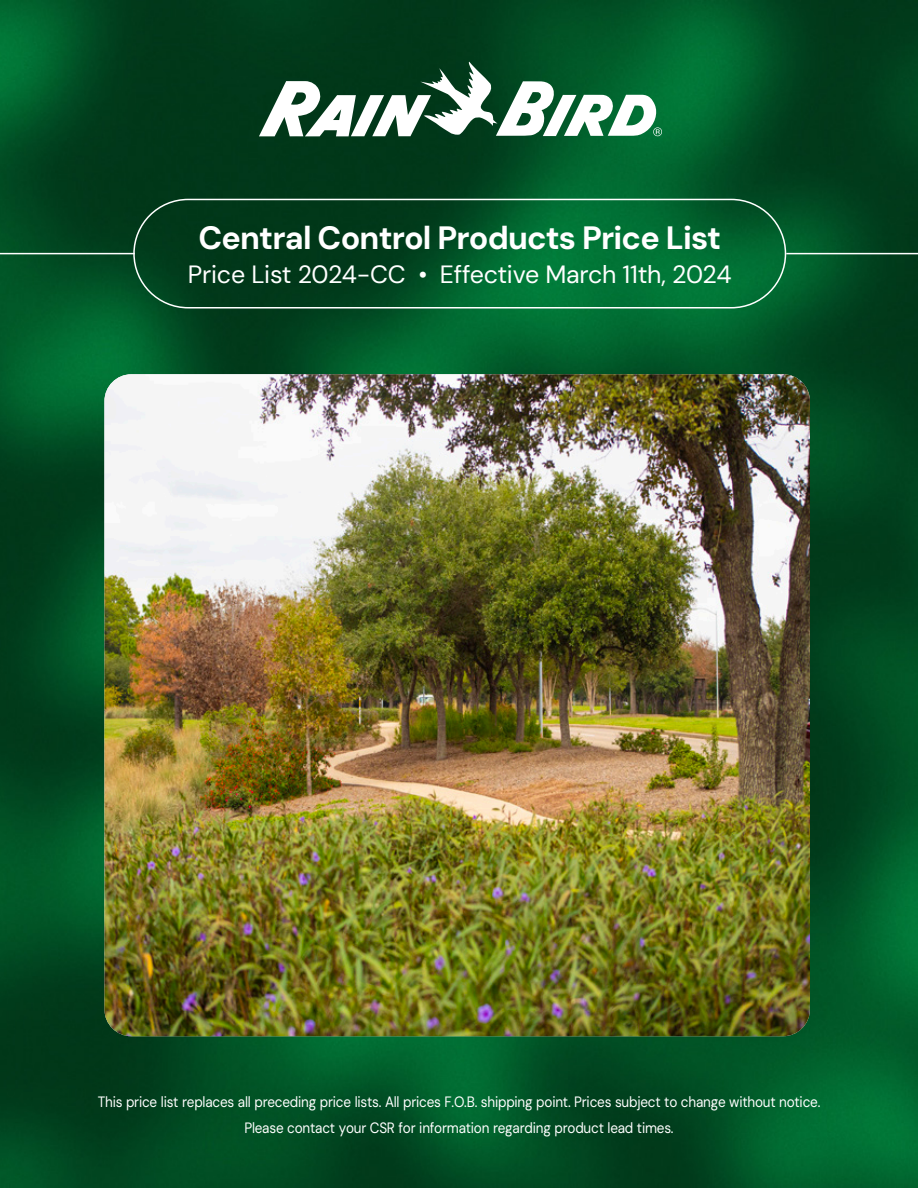
<style>
.page{position:relative;width:918px;height:1188px;background:#fff}
.page>*{position:absolute;margin:0;border:0;box-sizing:border-box;transform-origin:0 0}
.t1{font:700 32.25px "DM Sans";letter-spacing:-.025em;color:#fff}
.t2{font:25.05px "DM Sans";letter-spacing:-.01em;color:#fff}
.t3{font:15px/26.5px "DM Sans";letter-spacing:-.015em;color:#fff;text-align:center;scale:.9 1}
</style>
<div class="page">
<img style="left:0;top:0;width:918px;height:1188px">
<svg style="left:259px;top:62px;width:403px;height:74px"></svg>
<img style="left:104px;top:374px;width:706px;height:662px">
<div style="left:133px;top:199px;width:653px;height:110px;border:2px solid #fff;border-radius:54px"></div>
<hr style="left:0;top:253px;width:135px;height:1px;background:#fff">
<hr style="left:786px;top:253px;width:132px;height:1px;background:#fff">
<h1 class="t1" style="left:198px;top:218px;width:524px">Central Control Products Price List</h1>
<h2 class="t2" style="left:188px;top:258px;width:545px">Price List 2024-CC • Effective March 11th, 2024</h2>
<p class="t3" style="left:98px;top:1088px;width:804px">This price list replaces all preceding price lists. All prices F.O.B. shipping point. Prices subject to change without notice.<br>Please contact your CSR for information regarding product lead times.</p>
</div>
